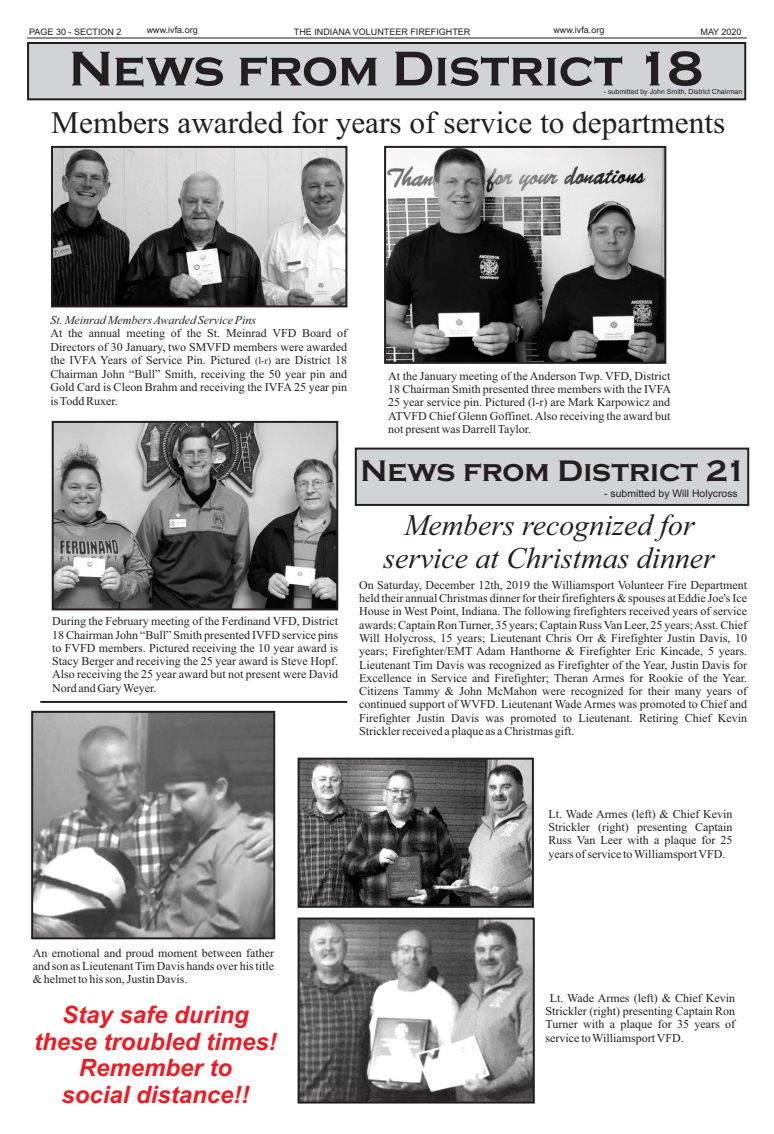
<style>
.page{position:relative;width:774px;height:1134px;background:#fff}
.page>*{position:absolute;margin:0;border:0;box-sizing:border-box;transform-origin:0 0}
.t1{font:700 50.5px "Copperplate Gothic";color:#231f20}
.t2{font:31.3px "Times New Roman";color:#231f20}
.t3{font:700 30.8px "Copperplate Gothic";color:#231f20}
.t4{font:italic 29.9px/33.1px "Times New Roman";color:#231f20;text-align:center}
.t5{font:italic 700 24px/26.8px "Arial";color:#ed1c24;text-align:center}
.t6{font:12px/13.3px "Times New Roman";color:#231f20;text-align:justify}
.t7{font:italic 12px "Times New Roman";color:#231f20}
.t8{font:10.4px "Arial";color:#231f20}
.t9{font:9px "Arial";color:#231f20}
.t10{font:7px "Arial";color:#231f20}
.s1{font-size:10px}
</style>
<div class="page">
<hr style="left:27px;top:38px;width:720px;height:1px;background:#231f20">
<div style="left:27px;top:42px;width:719px;height:58px;background:#d1d3d4;border:2px solid #231f20"></div>
<img style="left:54px;top:149px;width:290px;height:155px">
<div style="left:51px;top:146px;width:296px;height:161px;border:2px solid #231f20"></div>
<img style="left:387px;top:149px;width:276px;height:212px">
<div style="left:384px;top:146px;width:282px;height:218px;border:2px solid #231f20"></div>
<img style="left:55px;top:424px;width:280px;height:183px">
<div style="left:52px;top:421px;width:286px;height:189px;border:2px solid #231f20"></div>
<div style="left:355px;top:448px;width:394px;height:58px;background:#d1d3d4;border:2px solid #231f20"></div>
<img style="left:34px;top:714px;width:238px;height:222px">
<div style="left:31px;top:711px;width:244px;height:228px;border:2px solid #231f20"></div>
<svg style="left:40px;top:700px;width:308px;height:3px"></svg>
<img style="left:301px;top:921px;width:231px;height:180px">
<div style="left:298px;top:918px;width:237px;height:186px;border:2px solid #231f20"></div>
<img style="left:301px;top:761px;width:230px;height:144px">
<div style="left:298px;top:758px;width:236px;height:150px;border:2px solid #231f20"></div>
<p class="t9" style="left:147px;top:27px;width:53px">www.ivfa.org</p>
<p class="t9" style="left:553px;top:27px;width:53px">www.ivfa.org</p>
<h1 class="t1" style="left:69px;top:38px;width:636px">News from District 18</h1>
<p class="t10" style="left:604px;top:89px;width:140px">- submitted by John Smith, District Chairman</p>
<h2 class="t2" style="left:51px;top:111px;width:676px">Members awarded for years of service to departments</h2>
<p class="t9" style="left:29px;top:28px;width:94px">PAGE 30 - SECTION 2</p>
<p class="t9" style="left:294px;top:28px;width:178px">THE INDIANA VOLUNTEER FIREFIGHTER</p>
<p class="t9" style="left:701px;top:28px;width:43px">MAY 2020</p>
<p class="t7" style="left:50px;top:316px;width:207px">St. Meinrad Members Awarded Service Pins</p>
<p class="t6" style="left:50px;top:328px;width:298px">At the annual meeting of the St. Meinrad VFD Board of Directors of 30 January, two SMVFD members were awarded the IVFA Years of Service Pin. Pictured <span class="s1">(l-r)</span> are District 18<br>Chairman John “Bull” Smith, receiving the 50 year pin and Gold Card is Cleon Brahm and receiving the IVFA 25 year pin is Todd Ruxer.</p>
<p class="t6" style="left:52px;top:616px;width:288px">During the February meeting of the Ferdinand VFD, District 18 Chairman John “Bull” Smith presented IVFD service pins to FVFD members. Pictured receiving the 10 year award is Stacy Berger and receiving the 25 year award is Steve Hopf.<br>Also receiving the 25 year award but not present were David Nord and Gary Weyer.</p>
<p class="t6" style="left:388px;top:370px;width:284px">At the January meeting of the Anderson Twp. VFD, District 18 Chairman Smith presented three members with the IVFA 25 year service pin. Pictured (l-r) are Mark Karpowicz and ATVFD Chief Glenn Goffinet. Also receiving the award but not present was Darrell Taylor.</p>
<h3 class="t3" style="left:361px;top:452px;width:388px">News from District 21</h3>
<p class="t8" style="left:604px;top:490px;width:135px">- submitted by Will Holycross</p>
<h3 class="t4" style="left:383px;top:511px;width:333px">Members recognized for service at Christmas dinner</h3>
<p class="t6" style="left:359px;top:579px;width:390px">On Saturday, December 12th, 2019 the Williamsport Volunteer Fire Department held their annual Christmas dinner for their firefighters &amp; spouses at Eddie Joe's Ice House in West Point, Indiana. The following firefighters received years of service awards: Captain Ron Turner, 35 years; Captain Russ Van Leer, 25 years; Asst. Chief Will Holycross, 15 years; Lieutenant Chris Orr &amp; Firefighter Justin Davis, 10 years; Firefighter/EMT Adam Hanthorne &amp; Firefighter Eric Kincade, 5 years.<br>Lieutenant Tim Davis was recognized as Firefighter of the Year, Justin Davis for Excellence in Service and Firefighter; Theran Armes for Rookie of the Year.<br>Citizens Tammy &amp; John McMahon were recognized for their many years of continued support of WVFD. Lieutenant Wade Armes was promoted to Chief and Firefighter Justin Davis was promoted to Lieutenant. Retiring Chief Kevin Strickler received a plaque as a Christmas gift.</p>
<p class="t6" style="left:549px;top:808px;width:186px">Lt. Wade Armes (left) &amp; Chief Kevin Strickler (right) presenting Captain Russ Van Leer with a plaque for 25 years of service to Williamsport VFD.</p>
<p class="t6" style="left:33px;top:947px;width:243px">An emotional and proud moment between father and son as Lieutenant Tim Davis hands over his title &amp; helmet to his son, Justin Davis.</p>
<h3 class="t5" style="left:34px;top:1003px;width:244px">Stay safe during these troubled times!<br>Remember to<br>social distance!!</h3>
<p class="t6" style="left:546px;top:992px;width:191px;text-indent:4px">Lt. Wade Armes (left) &amp; Chief Kevin Strickler (right) presenting Captain Ron Turner with a plaque for 35 years of service to Williamsport VFD.</p>
</div>
